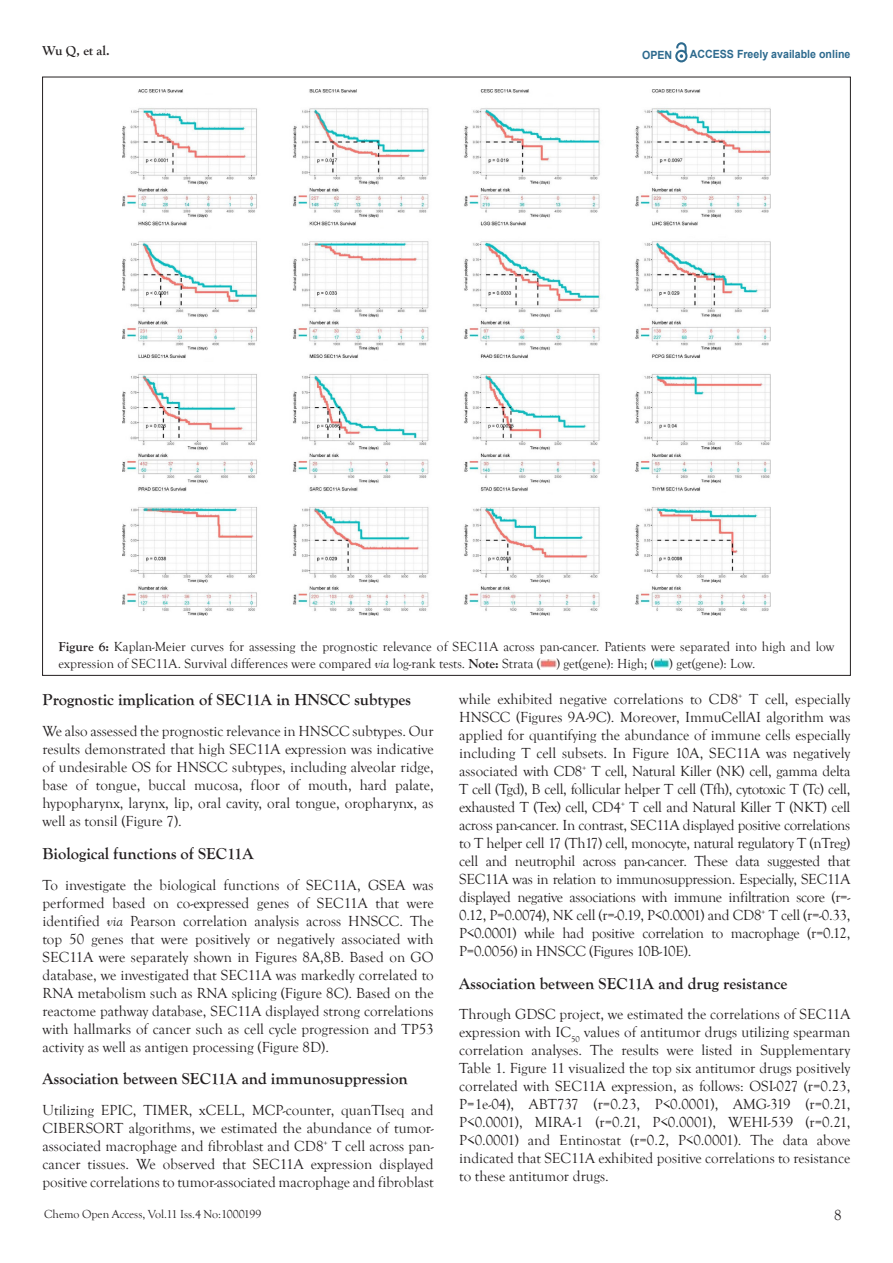
<style>
.page{position:relative;width:893px;height:1263px;background:#fff}
.page>*{position:absolute;margin:0;border:0;box-sizing:border-box;transform-origin:0 0}
.t1{font:700 16.5px "Goudy Old Style T";color:#231f20}
.Sub-Side_hedding{font:15px/18px "Goudy Old Style T";color:#231f20;text-align:justify}
.t2{font:13.5px/16.2px "Goudy Old Style T";color:#231f20}
.t3{font:700 13.5px "Goudy Old Style T";color:#231f20}
.t4{font:12px "Goudy Old Style T";color:#231f20}
.t5{font:700 11.25px "Arial";color:#2d6a8e;scale:.94 1}
.s1{font-weight:700}
.s2{font-style:italic}
</style>
<div class="page">
<svg style="left:675px;top:43px;width:12px;height:19px"></svg>
<img style="left:541px;top:659px;width:15px;height:8px">
<img style="left:655px;top:659px;width:14px;height:8px">
<img style="left:123px;top:89px;width:647px;height:527px">
<p class="t3" style="left:43px;top:43px;width:69px">Wu Q, et al.</p>
<p class="t5" style="left:642px;top:47px;width:34px">OPEN</p>
<p class="t5" style="left:690px;top:46px;width:172px">ACCESS Freely available online</p>
<p class="t2" style="left:59px;top:639px;width:777px"><span class="s1">Figure 6:</span> Kaplan-Meier curves for assessing the prognostic relevance of SEC11A across pan-cancer. Patients were separated into high and low expression of SEC11A. Survival differences were compared <span class="s2">via</span> log-rank tests. <span class="s1">Note:</span> Strata ( ) get(gene): High; ( ) get(gene): Low.</p>
<p class="Sub-Side_hedding" style="left:459px;top:690px;width:393px">while exhibited negative correlations to CD8<sup>+</sup> T cell, especially HNSCC (Figures 9A-9C). Moreover, ImmuCellAI algorithm was applied for quantifying the abundance of immune cells especially including T cell subsets. In Figure 10A, SEC11A was negatively associated with CD8<sup>+</sup> T cell, Natural Killer (NK) cell, gamma delta T cell (Tgd), B cell, follicular helper T cell (Tfh), cytotoxic T (Tc) cell, exhausted T (Tex) cell, CD4<sup>+</sup> T cell and Natural Killer T (NKT) cell across pan-cancer. In contrast, SEC11A displayed positive correlations to T helper cell 17 (Th17) cell, monocyte, natural regulatory T (nTreg) cell and neutrophil across pan-cancer. These data suggested that SEC11A was in relation to immunosuppression. Especially, SEC11A displayed negative associations with immune infiltration score (r=- 0.12, P=0.0074), NK cell (r=-0.19, P&lt;0.0001) and CD8<sup>+</sup> T cell (r=-0.33, P&lt;0.0001) while had positive correlation to macrophage (r=0.12, P=0.0056) in HNSCC (Figures 10B-10E).</p>
<p class="t1" style="left:459px;top:974px;width:330px">Association between SEC11A and drug resistance</p>
<p class="Sub-Side_hedding" style="left:459px;top:1006px;width:393px">Through GDSC project, we estimated the correlations of SEC11A expression with IC<sub>50</sub> values of antitumor drugs utilizing spearman correlation analyses. The results were listed in Supplementary Table 1. Figure 11 visualized the top six antitumor drugs positively correlated with SEC11A expression, as follows: OSI-027 (r=0.23, P=1e-04), ABT737 (r=0.23, P&lt;0.0001), AMG-319 (r=0.21, P&lt;0.0001), MIRA-1 (r=0.21, P&lt;0.0001), WEHI-539 (r=0.21, P&lt;0.0001) and Entinostat (r=0.2, P&lt;0.0001). The data above indicated that SEC11A exhibited positive correlations to resistance to these antitumor drugs.</p>
<p class="t1" style="left:43px;top:691px;width:370px">Prognostic implication of SEC11A in HNSCC subtypes</p>
<p class="Sub-Side_hedding" style="left:43px;top:723px;width:393px">We also assessed the prognostic relevance in HNSCC subtypes. Our results demonstrated that high SEC11A expression was indicative of undesirable OS for HNSCC subtypes, including alveolar ridge, base of tongue, buccal mucosa, floor of mouth, hard palate, hypopharynx, larynx, lip, oral cavity, oral tongue, oropharynx, as well as tonsil (Figure 7).</p>
<p class="t1" style="left:43px;top:844px;width:213px">Biological functions of SEC11A</p>
<p class="Sub-Side_hedding" style="left:43px;top:876px;width:393px">To investigate the biological functions of SEC11A, GSEA was performed based on co-expressed genes of SEC11A that were identified <span class="s2">via</span> Pearson correlation analysis across HNSCC. The top 50 genes that were positively or negatively associated with SEC11A were separately shown in Figures 8A,8B. Based on GO database, we investigated that SEC11A was markedly correlated to RNA metabolism such as RNA splicing (Figure 8C). Based on the reactome pathway database, SEC11A displayed strong correlations with hallmarks of cancer such as cell cycle progression and TP53 activity as well as antigen processing (Figure 8D).</p>
<p class="t1" style="left:43px;top:1069px;width:367px">Association between SEC11A and immunosuppression</p>
<p class="Sub-Side_hedding" style="left:43px;top:1101px;width:393px">Utilizing EPIC, TIMER, xCELL, MCP-counter, quanTIseq and CIBERSORT algorithms, we estimated the abundance of tumor&shy;associated macrophage and fibroblast and CD8<sup>+</sup> T cell across pan&shy;cancer tissues. We observed that SEC11A expression displayed positive correlations to tumor-associated macrophage and fibroblast</p>
<p class="t4" style="left:44px;top:1207px;width:219px">Chemo Open Access, Vol.11 Iss.4 No:1000199</p>
<p class="Sub-Side_hedding" style="left:834px;top:1207px;width:9px">8</p>
</div>
